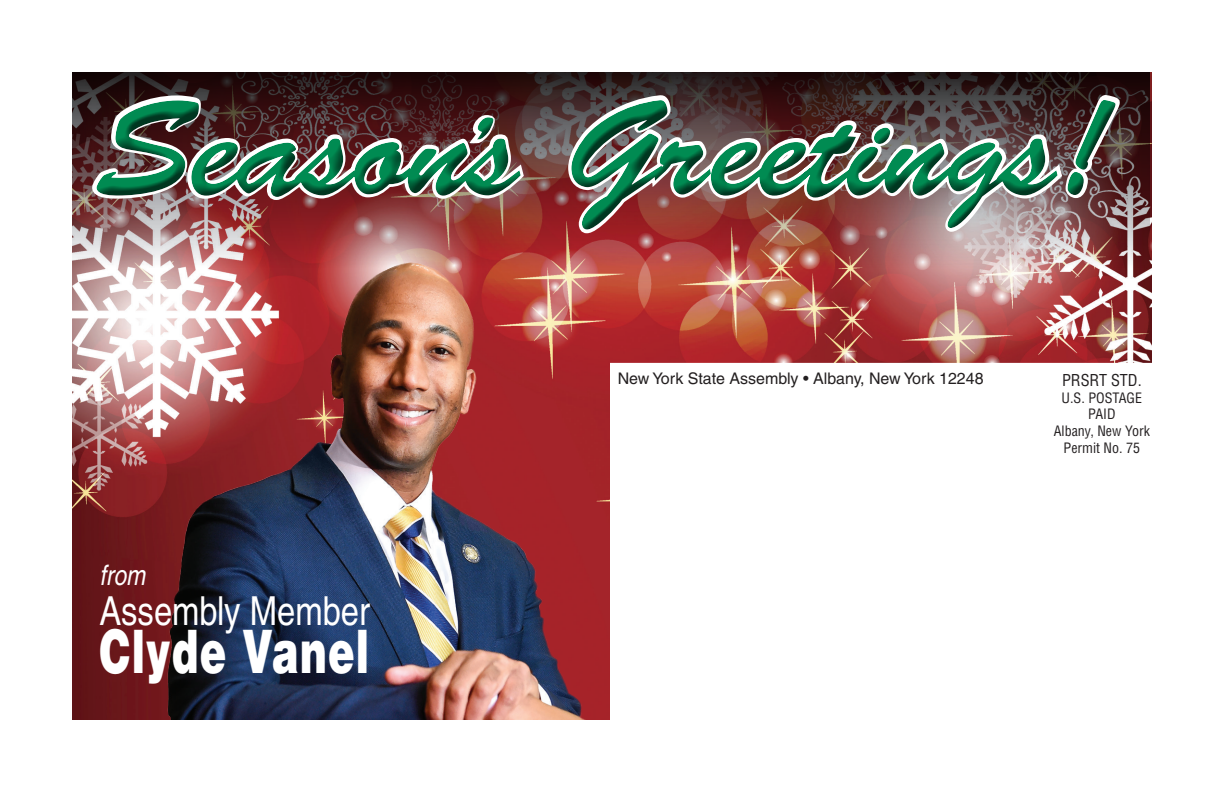
<style>
.page{position:relative;width:1224px;height:792px;background:#fff}
.page>*{position:absolute;margin:0;border:0;box-sizing:border-box;transform-origin:0 0}
.t1{font:900 60px "Helvetica";letter-spacing:.03em;color:#fff;scale:.67 1}
.t2{font:condensed 40px "Helvetica";color:#fff}
.t3{font:italic condensed 28px "Helvetica";color:#fff}
.t4{font:16px "Helvetica";color:#231f20}
.t5{font:condensed 16px "Helvetica";color:#231f20}
.t6{font:condensed 14px/16.8px "Helvetica";color:#231f20;text-align:center}
</style>
<div class="page">
<img style="left:72px;top:72px;width:1080px;height:648px">
<div style="left:611px;top:364px;width:612px;height:427px;background:#fff"></div>
<img style="left:98px;top:268px;width:529px;height:452px">
<img style="left:72px;top:72px;width:1078px;height:196px">
<svg style="left:89px;top:90px;width:1034px;height:146px;background:#613c3b"></svg>
<div style="left:95px;top:99px;width:1022px;height:132px;background:#231f20;opacity:.69"></div>
<svg style="left:463px;top:112px;width:35px;height:34px"></svg>
<div style="left:475px;top:117px;width:20px;height:23px;background:#231f20;opacity:.69"></div>
<h3 class="t3" style="left:99px;top:559px;width:47px">from</h3>
<h2 class="t2" style="left:99px;top:588px;width:272px">Assembly Member</h2>
<h1 class="t1" style="left:99px;top:613px;width:404px">Clyde Vanel</h1>
<p class="t4" style="left:618px;top:369px;width:367px">New York State Assembly • Albany, New York 12248</p>
<p class="t5" style="left:1062px;top:370px;width:81px">PRSRT STD.</p>
<p class="t6" style="left:1054px;top:389px;width:98px">U.S. POSTAGE<br>PAID<br>Albany, New York<br>Permit No. 75</p>
</div>
